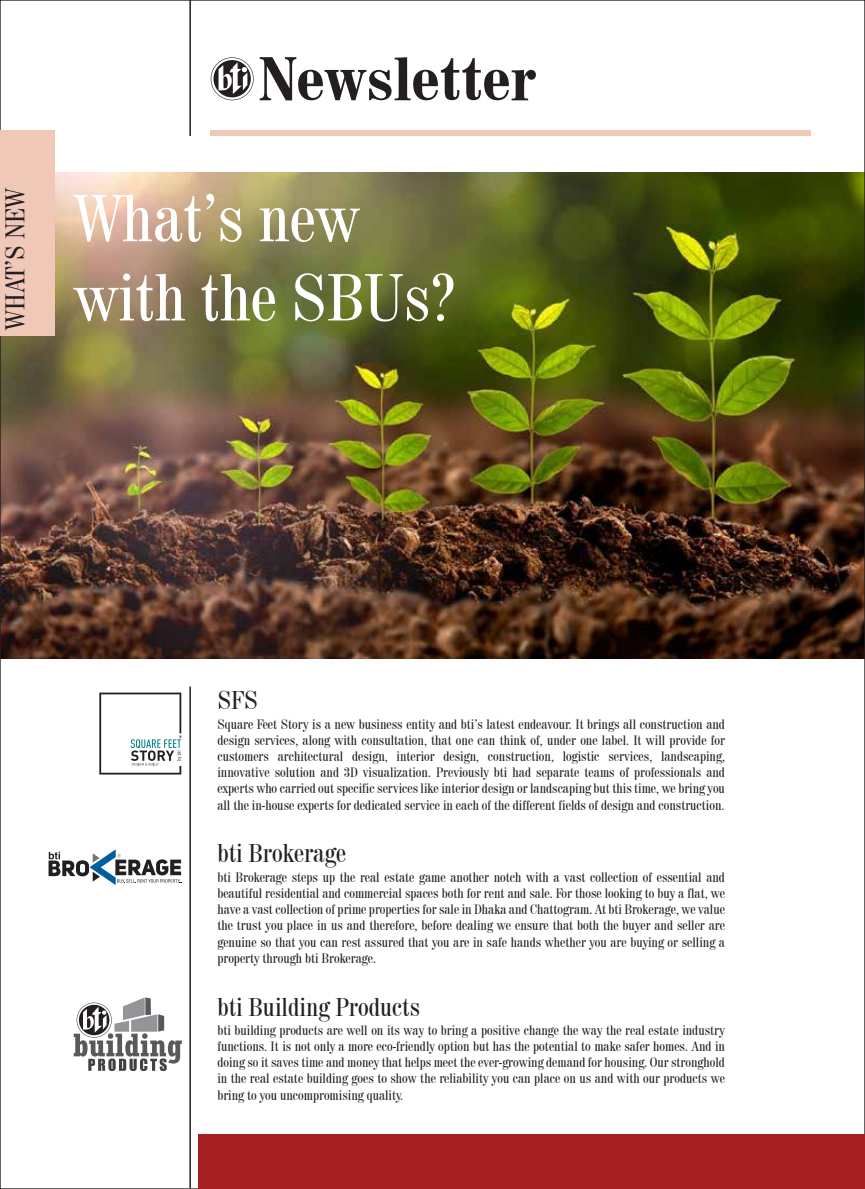
<style>
.page{position:relative;width:865px;height:1189px;background:#fff}
.page>*{position:absolute;margin:0;border:0;box-sizing:border-box;transform-origin:0 0}
.t1{font:condensed 66px "Century 725 BT";color:#fff}
.t2{font:condensed 27px "Century 725 BT";color:#231f20}
.t3{font:condensed 25.5px "Century 725 BT";color:#231f20}
.t4{font:condensed 13.5px/16.2px "Century 725 BT";color:#231f20;text-align:justify}
</style>
<div class="page">
<img style="left:2px;top:172px;width:860px;height:487px">
<div style="left:198px;top:1134px;width:666px;height:54px;background:#a61f23"></div>
<div style="left:210px;top:130px;width:600px;height:5px;background:#efc8b8"></div>
<svg style="left:260px;top:57px;width:276px;height:43px"></svg>
<svg style="left:211px;top:57px;width:42px;height:43px"></svg>
<hr style="left:189px;top:0;width:2px;height:136px;background:#231f20">
<hr style="left:189px;top:686px;width:2px;height:502px;background:#231f20">
<div style="left:0;top:130px;width:55px;height:205px;background:#efc8b8"></div>
<svg style="left:74px;top:997px;width:108px;height:74px"></svg>
<svg style="left:49px;top:849px;width:133px;height:36px"></svg>
<svg style="left:99px;top:692px;width:83px;height:82px"></svg>
<h2 class="t2" style="left:-1px;top:330px;width:144px;rotate:-90deg">WHAT’S NEW</h2>
<h1 class="t1" style="left:74px;top:178px;width:287px">What’s new</h1>
<h1 class="t1" style="left:74px;top:257px;width:384px">with the SBUs?</h1>
<h3 class="t3" style="left:217px;top:685px;width:42px">SFS</h3>
<p class="t4" style="left:217px;top:715px;width:509px">Square Feet Story is a new business entity and bti’s latest endeavour. It brings all construction and design services, along with consultation, that one can think of, under one label. It will provide for customers architectural design, interior design, construction, logistic services, landscaping, innovative solution and 3D visualization. Previously bti had separate teams of professionals and experts who carried out specific services like interior design or landscaping but this time, we bring you all the in-house experts for dedicated service in each of the different fields of design and construction.</p>
<h3 class="t3" style="left:217px;top:838px;width:130px">bti Brokerage</h3>
<p class="t4" style="left:217px;top:868px;width:509px">bti Brokerage steps up the real estate game another notch with a vast collection of essential and beautiful residential and commercial spaces both for rent and sale. For those looking to buy a flat, we have a vast collection of prime properties for sale in Dhaka and Chattogram. At bti Brokerage, we value the trust you place in us and therefore, before dealing we ensure that both the buyer and seller are genuine so that you can rest assured that you are in safe hands whether you are buying or selling a property through bti Brokerage.</p>
<h3 class="t3" style="left:217px;top:991px;width:204px">bti Building Products</h3>
<p class="t4" style="left:217px;top:1021px;width:509px">bti building products are well on its way to bring a positive change the way the real estate industry functions. It is not only a more eco-friendly option but has the potential to make safer homes. And in doing so it saves time and money that helps meet the ever-growing demand for housing. Our stronghold in the real estate building goes to show the reliability you can place on us and with our products we bring to you uncompromising quality.</p>
</div>
